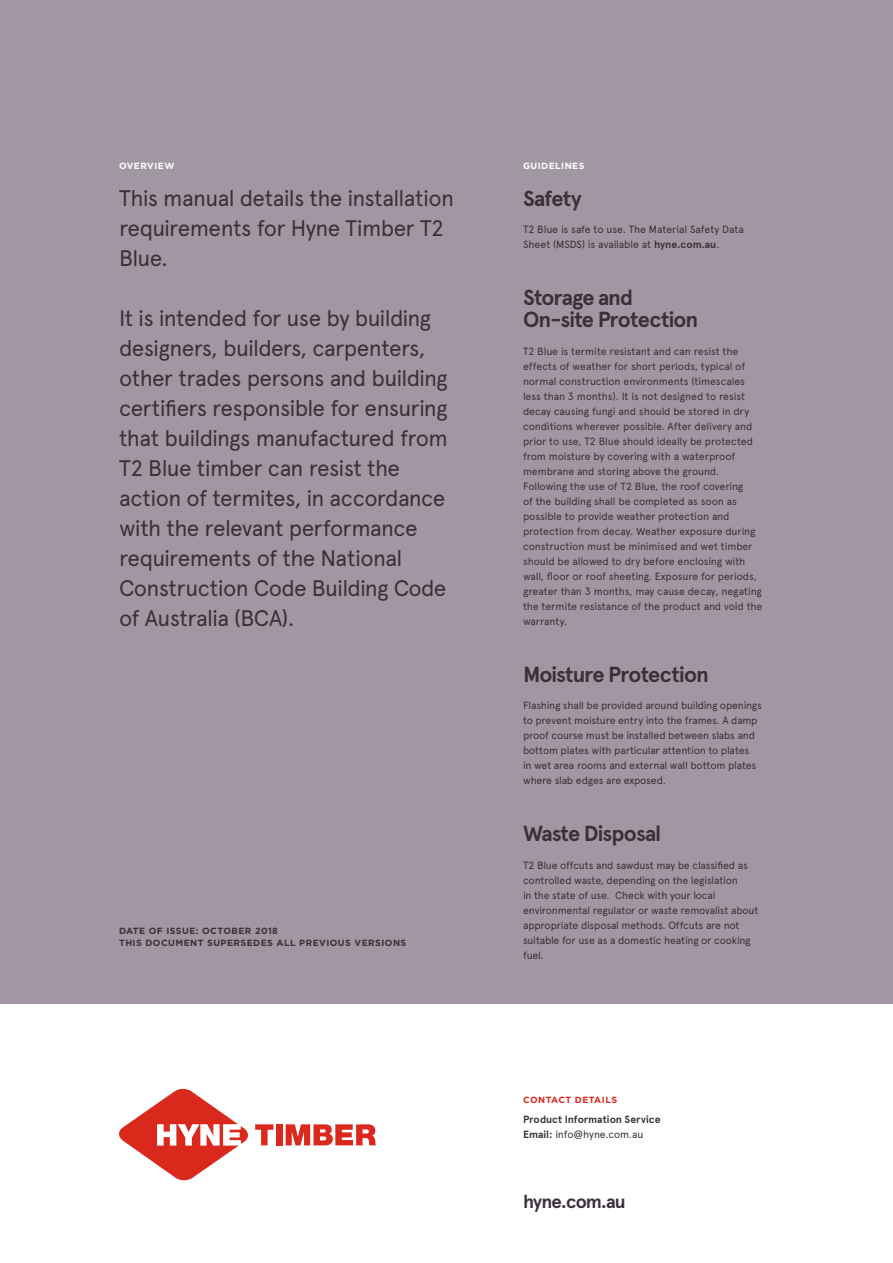
<style>
.page{position:relative;width:893px;height:1263px;background:#fff}
.page>*{position:absolute;margin:0;border:0;box-sizing:border-box;transform-origin:0 0}
.t1{font:22.5px/30px "Apercu Pro";letter-spacing:-.03em;color:#3a303a}
.t2{font:700 21.75px/22.5px "Apercu Pro";letter-spacing:-.04em;color:#3a303a}
.t3{font:700 18.6px "Apercu Pro";letter-spacing:-.05em;color:#3a303a}
.t4{font:10.5px/15px "Apercu Pro";letter-spacing:-.015em;color:#3a303a}
.t5{font:700 10.5px/15px "Apercu Pro";color:#3a303a}
.t6{font:700 9px/12px "Gotham HTF";letter-spacing:.05em;color:#3a303a}
.t7{font:700 9px "Gotham HTF";letter-spacing:.05em;color:#fff}
.t8{font:700 9px "Gotham HTF";letter-spacing:.05em;color:#da291c}
.s1{font-weight:700}
.s2{font-weight:400}
</style>
<div class="page">
<svg style="left:119px;top:1089px;width:129px;height:92px"></svg>
<svg style="left:255px;top:1124px;width:18px;height:21px"></svg>
<div style="left:276px;top:1124px;width:6px;height:21px;background:#da291c"></div>
<svg style="left:286px;top:1124px;width:90px;height:21px"></svg>
<div style="left:0;top:0;width:893px;height:1003px;background:#a197a2"></div>
<p class="t7" style="left:119px;top:161px;width:57px">OVERVIEW</p>
<p class="t7" style="left:523px;top:161px;width:63px">GUIDELINES</p>
<h1 class="t1" style="left:119px;top:182px;width:337px">This manual details the installation requirements for Hyne Timber T2<br>Blue.</h1>
<p class="t1" style="left:119px;top:302px;width:330px">It is intended for use by building designers, builders, carpenters, other trades persons and building certifiers responsible for ensuring that buildings manufactured from<br>T2 Blue timber can resist the action of termites, in accordance with the relevant performance requirements of the National<br>Construction Code Building Code of Australia (BCA).</p>
<p class="t6" style="left:119px;top:924px;width:289px;text-indent:136px">2018<br>THIS DOCUMENT SUPERSEDES ALL PREVIOUS VERSIONS</p>
<p class="t6" style="left:119px;top:924px;width:99px">DATE OF ISSUE: OCTOBER</p>
<h2 class="t2" style="left:523px;top:186px;width:60px">Safety</h2>
<p class="t4" style="left:523px;top:221px;width:222px">T2 Blue is safe to use. The Material Safety Data<br>Sheet (MSDS) is available at <span class="s1">hyne.com.au</span>.</p>
<h2 class="t2" style="left:523px;top:285px;width:177px">Storage and<br>On-site Protection</h2>
<p class="t4" style="left:523px;top:343px;width:241px">T2 Blue is termite resistant and can resist the effects of weather for short periods, typical of normal construction environments (timescales less than 3 months). It is not designed to resist decay causing fungi and should be stored in dry conditions wherever possible. After delivery and prior to use, T2 Blue should ideally be protected from moisture by covering with a waterproof membrane and storing above the ground.<br>Following the use of T2 Blue, the roof covering<br>of the building shall be completed as soon as possible to provide weather protection and protection from decay. Weather exposure during construction must be minimised and wet timber should be allowed to dry before enclosing with wall, floor or roof sheeting. Exposure for periods, greater than 3 months, may cause decay, negating the termite resistance of the product and void the warranty.</p>
<h2 class="t2" style="left:523px;top:662px;width:187px">Moisture Protection</h2>
<p class="t4" style="left:523px;top:697px;width:240px">Flashing shall be provided around building openings to prevent moisture entry into the frames. A damp proof course must be installed between slabs and bottom plates with particular attention to plates<br>in wet area rooms and external wall bottom plates where slab edges are exposed.</p>
<h2 class="t2" style="left:523px;top:821px;width:140px">Waste Disposal</h2>
<p class="t4" style="left:523px;top:857px;width:237px">T2 Blue offcuts and sawdust may be classified as controlled waste, depending on the legislation<br>in the state of use. Check with your local environmental regulator or waste removalist about appropriate disposal methods. Offcuts are not suitable for use as a domestic heating or cooking fuel.</p>
<p class="t8" style="left:523px;top:1094px;width:95px">CONTACT DETAILS</p>
<p class="t5" style="left:523px;top:1112px;width:139px">Product Information Service<br>Email: <span class="s2">info@hyne.com.au</span></p>
<h3 class="t3" style="left:523px;top:1188px;width:104px">hyne.com.au</h3>
</div>
